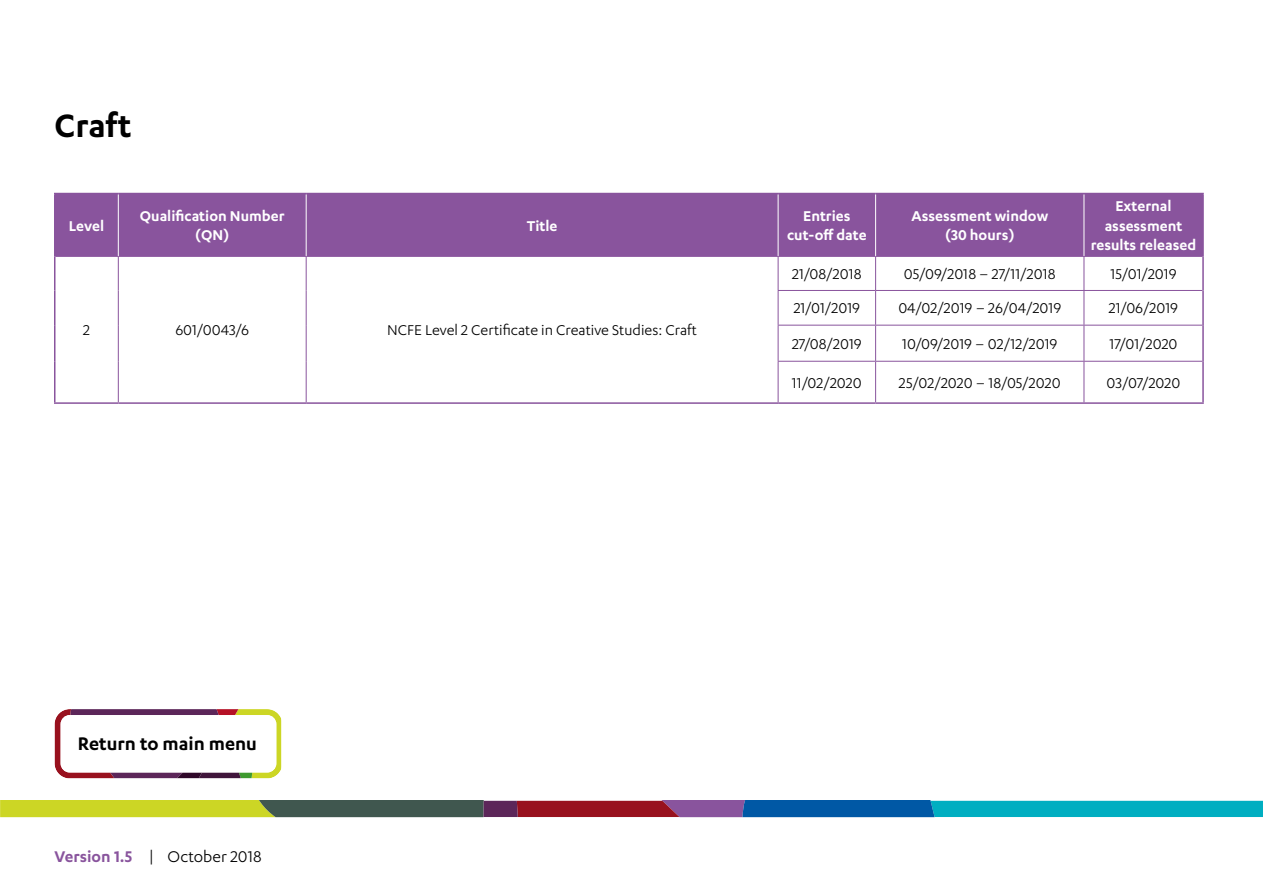
<style>
.page{position:relative;width:1263px;height:893px;background:#fff}
.page>*{position:absolute;margin:0;border:0;box-sizing:border-box;transform-origin:0 0}
.t1{font:600 37.5px "Karbon";color:#000}
.t2{font:600 21px "Karbon";color:#000}
.t3{font:18px "Karbon";color:#000}
.t4{font:16.5px "Karbon";color:#000}
.t5{font:600 16.5px/19.8px "Karbon";color:#fff;text-align:center}
.s1{font-weight:600;color:#89549d}
</style>
<div class="page">
<svg style="left:1px;top:801px;width:1262px;height:16px;background:#527e6f"></svg>
<div style="left:56px;top:194px;width:1146px;height:62px;background:#89549d"></div>
<hr style="left:56px;top:256px;width:62px;height:1px;background:#89549d">
<hr style="left:118px;top:256px;width:188px;height:1px;background:#89549d">
<hr style="left:118px;top:257px;width:1px;height:33px;background:#89549d">
<hr style="left:306px;top:256px;width:472px;height:1px;background:#89549d">
<hr style="left:306px;top:257px;width:1px;height:33px;background:#89549d">
<hr style="left:118px;top:290px;width:1px;height:35px;background:#89549d">
<hr style="left:306px;top:290px;width:1px;height:35px;background:#89549d">
<hr style="left:118px;top:325px;width:1px;height:36px;background:#89549d">
<hr style="left:306px;top:325px;width:1px;height:36px;background:#89549d">
<hr style="left:118px;top:361px;width:1px;height:41px;background:#89549d">
<hr style="left:306px;top:361px;width:1px;height:41px;background:#89549d">
<hr style="left:778px;top:256px;width:98px;height:1px;background:#89549d">
<hr style="left:778px;top:257px;width:1px;height:33px;background:#89549d">
<hr style="left:876px;top:256px;width:208px;height:1px;background:#89549d">
<hr style="left:875px;top:257px;width:1px;height:33px;background:#89549d">
<hr style="left:1084px;top:256px;width:118px;height:1px;background:#89549d">
<hr style="left:1083px;top:257px;width:1px;height:33px;background:#89549d">
<hr style="left:778px;top:290px;width:98px;height:1px;background:#89549d">
<hr style="left:778px;top:291px;width:1px;height:34px;background:#89549d">
<hr style="left:876px;top:290px;width:208px;height:1px;background:#89549d">
<hr style="left:875px;top:291px;width:1px;height:34px;background:#89549d">
<hr style="left:1084px;top:290px;width:118px;height:1px;background:#89549d">
<hr style="left:1083px;top:291px;width:1px;height:34px;background:#89549d">
<hr style="left:778px;top:325px;width:98px;height:1px;background:#89549d">
<hr style="left:778px;top:325px;width:1px;height:36px;background:#89549d">
<hr style="left:876px;top:325px;width:208px;height:1px;background:#89549d">
<hr style="left:875px;top:325px;width:1px;height:36px;background:#89549d">
<hr style="left:1084px;top:325px;width:118px;height:1px;background:#89549d">
<hr style="left:1083px;top:325px;width:1px;height:36px;background:#89549d">
<hr style="left:778px;top:361px;width:98px;height:1px;background:#89549d">
<hr style="left:778px;top:362px;width:1px;height:40px;background:#89549d">
<hr style="left:876px;top:361px;width:208px;height:1px;background:#89549d">
<hr style="left:875px;top:362px;width:1px;height:40px;background:#89549d">
<hr style="left:1084px;top:361px;width:118px;height:1px;background:#89549d">
<hr style="left:1083px;top:362px;width:1px;height:40px;background:#89549d">
<hr style="left:118px;top:194px;width:1px;height:62px;background:#fff">
<hr style="left:306px;top:194px;width:1px;height:62px;background:#fff">
<hr style="left:778px;top:194px;width:1px;height:62px;background:#fff">
<hr style="left:875px;top:194px;width:1px;height:62px;background:#fff">
<hr style="left:1083px;top:194px;width:1px;height:62px;background:#fff">
<hr style="left:54px;top:193px;width:64px;height:1px;background:#89549d">
<hr style="left:54px;top:194px;width:2px;height:62px;background:#89549d">
<hr style="left:118px;top:193px;width:188px;height:1px;background:#89549d">
<hr style="left:306px;top:193px;width:472px;height:1px;background:#89549d">
<hr style="left:778px;top:193px;width:98px;height:1px;background:#89549d">
<hr style="left:876px;top:193px;width:208px;height:1px;background:#89549d">
<hr style="left:1084px;top:193px;width:120px;height:1px;background:#89549d">
<hr style="left:1202px;top:194px;width:2px;height:62px;background:#89549d">
<hr style="left:54px;top:402px;width:64px;height:2px;background:#89549d">
<hr style="left:118px;top:402px;width:188px;height:2px;background:#89549d">
<hr style="left:306px;top:402px;width:472px;height:2px;background:#89549d">
<hr style="left:778px;top:402px;width:98px;height:2px;background:#89549d">
<hr style="left:876px;top:402px;width:208px;height:2px;background:#89549d">
<hr style="left:1084px;top:402px;width:120px;height:2px;background:#89549d">
<hr style="left:54px;top:256px;width:2px;height:34px;background:#89549d">
<hr style="left:54px;top:290px;width:2px;height:35px;background:#89549d">
<hr style="left:54px;top:325px;width:2px;height:36px;background:#89549d">
<hr style="left:54px;top:361px;width:2px;height:41px;background:#89549d">
<hr style="left:1202px;top:256px;width:2px;height:34px;background:#89549d">
<hr style="left:1202px;top:290px;width:2px;height:35px;background:#89549d">
<hr style="left:1202px;top:325px;width:2px;height:36px;background:#89549d">
<hr style="left:1202px;top:361px;width:2px;height:41px;background:#89549d">
<svg style="left:55px;top:709px;width:226px;height:69px"></svg>
<h1 class="t1" style="left:55px;top:105px;width:79px">Craft</h1>
<p class="t5" style="left:69px;top:215px;width:37px">Level</p>
<p class="t5" style="left:140px;top:205px;width:146px">Qualification Number (QN)</p>
<p class="t5" style="left:527px;top:215px;width:32px">Title</p>
<p class="t5" style="left:787px;top:205px;width:81px">Entries cut-off date</p>
<p class="t5" style="left:911px;top:205px;width:138px">Assessment window (30 hours)</p>
<p class="t5" style="left:1091px;top:195px;width:107px">External assessment results released</p>
<p class="t4" style="left:83px;top:321px;width:8px">2</p>
<p class="t4" style="left:175px;top:321px;width:75px">601/0043/6</p>
<p class="t4" style="left:387px;top:321px;width:311px">NCFE Level 2 Certificate in Creative Studies: Craft</p>
<p class="t4" style="left:792px;top:265px;width:71px">21/08/2018</p>
<p class="t4" style="left:904px;top:265px;width:153px">05/09/2018 – 27/11/2018</p>
<p class="t4" style="left:1110px;top:265px;width:68px">15/01/2019</p>
<p class="t4" style="left:794px;top:299px;width:68px">21/01/2019</p>
<p class="t4" style="left:898px;top:299px;width:164px">04/02/2019 – 26/04/2019</p>
<p class="t4" style="left:1109px;top:299px;width:71px">21/06/2019</p>
<p class="t4" style="left:792px;top:335px;width:71px">27/08/2019</p>
<p class="t4" style="left:902px;top:335px;width:157px">10/09/2019 – 02/12/2019</p>
<p class="t4" style="left:1109px;top:335px;width:70px">17/01/2020</p>
<p class="t4" style="left:792px;top:374px;width:71px">11/02/2020</p>
<p class="t4" style="left:899px;top:374px;width:163px">25/02/2020 – 18/05/2020</p>
<p class="t4" style="left:1106px;top:374px;width:75px">03/07/2020</p>
<p class="t2" style="left:78px;top:731px;width:181px">Return to main menu</p>
<p class="t3" style="left:55px;top:846px;width:209px"><span class="s1">Version 1.5</span> | October 2018</p>
</div>
